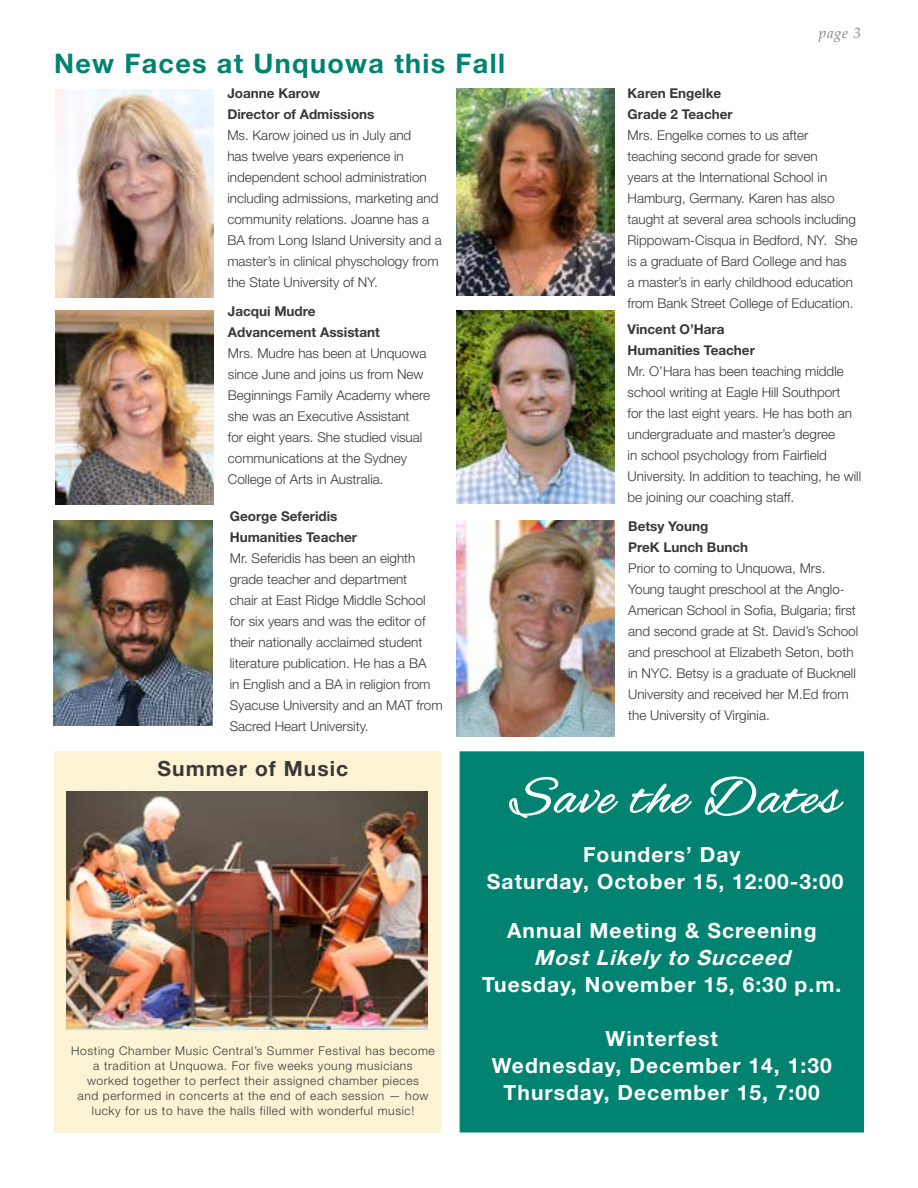
<style>
.page{position:relative;width:918px;height:1188px;background:#fff}
.page>*{position:absolute;margin:0;border:0;box-sizing:border-box;transform-origin:0 0}
.t1{font:55.5px "Alex Brush";letter-spacing:.05em;color:#fff}
.t2{font:700 27px "Helvetica Neue LT Std";letter-spacing:.05em;color:#008370}
.t3{font:700 21px/27px "Helvetica Neue LT Std";letter-spacing:.05em;color:#fff;text-align:center}
.t4{font:italic 700 21px "Helvetica Neue LT Std";color:#fff}
.t5{font:700 21px "Helvetica Neue LT Std";letter-spacing:.05em;color:#383838}
.t6{font:italic 15px "Book Antiqua";color:#848484}
.t7{font:300 13.5px/21px "Helvetica Neue LT Std";color:#383838}
.t8{font:700 13.5px/21px "Helvetica Neue LT Std";color:#383838}
.t9{font:300 12px/15px "Helvetica Neue LT Std";letter-spacing:.05em;color:#383838;text-align:center}
</style>
<div class="page">
<div style="left:54px;top:751px;width:386px;height:381px;background:#fcf2d4"></div>
<img style="left:55px;top:89px;width:159px;height:209px">
<img style="left:55px;top:311px;width:159px;height:194px">
<img style="left:456px;top:88px;width:158px;height:207px">
<img style="left:456px;top:311px;width:158px;height:193px">
<img style="left:67px;top:792px;width:360px;height:238px">
<div style="left:460px;top:752px;width:403px;height:380px;background:#008370"></div>
<svg style="left:509px;top:777px;width:109px;height:41px"></svg>
<svg style="left:630px;top:784px;width:61px;height:29px"></svg>
<svg style="left:705px;top:777px;width:138px;height:39px"></svg>
<div style="left:460px;top:751px;width:404px;height:381px;border:2px solid #008370"></div>
<img style="left:54px;top:521px;width:159px;height:205px">
<img style="left:457px;top:521px;width:158px;height:215px">
<h2 class="t2" style="left:54px;top:47px;width:453px">New Faces at Unquowa this Fall</h2>
<p class="t8" style="left:227px;top:82px;width:149px">Joanne Karow<br>Director of Admissions</p>
<p class="t7" style="left:227px;top:124px;width:216px">Ms. Karow joined us in July and<br>has twelve years experience in independent school administration including admissions, marketing and community relations. Joanne has a BA from Long Island University and a master’s in clinical physchology from the State University of NY.</p>
<p class="t8" style="left:228px;top:301px;width:153px">Jacqui Mudre<br>Advancement Assistant</p>
<p class="t7" style="left:228px;top:343px;width:204px">Mrs. Mudre has been at Unquowa since June and joins us from New<br>Beginnings Family Academy where she was an Executive Assistant<br>for eight years. She studied visual communications at the Sydney<br>College of Arts in Australia.</p>
<p class="t8" style="left:230px;top:505px;width:129px">George Seferidis<br>Humanities Teacher</p>
<p class="t7" style="left:230px;top:547px;width:214px">Mr. Seferidis has been an eighth grade teacher and department<br>chair at East Ridge Middle School for six years and was the editor of their nationally acclaimed student literature publication. He has a BA<br>in English and a BA in religion from<br>Syacuse University and an MAT from<br>Sacred Heart University.</p>
<p class="t6" style="left:819px;top:22px;width:43px">page 3</p>
<p class="t8" style="left:628px;top:82px;width:107px">Karen Engelke<br>Grade 2 Teacher</p>
<p class="t7" style="left:628px;top:124px;width:231px">Mrs. Engelke comes to us after teaching second grade for seven<br>years at the International School in Hamburg, Germany. Karen has also taught at several area schools including Rippowam-Cisqua in Bedford, NY. She is a graduate of Bard College and has<br>a master’s in early childhood education from Bank Street College of Education.</p>
<p class="t8" style="left:628px;top:319px;width:129px">Vincent O’Hara<br>Humanities Teacher</p>
<p class="t7" style="left:628px;top:361px;width:235px">Mr. O’Hara has been teaching middle school writing at Eagle Hill Southport<br>for the last eight years. He has both an undergraduate and master’s degree<br>in school psychology from Fairfield University. In addition to teaching, he will be joining our coaching staff.</p>
<p class="t8" style="left:628px;top:516px;width:122px">Betsy Young<br>PreK Lunch Bunch</p>
<p class="t7" style="left:628px;top:558px;width:232px">Prior to coming to Unquowa, Mrs.<br>Young taught preschool at the Anglo-American School in Sofia, Bulgaria; first and second grade at St. David’s School and preschool at Elizabeth Seton, both in NYC. Betsy is a graduate of Bucknell University and received her M.Ed from the University of Virginia.</p>
<h3 class="t5" style="left:157px;top:756px;width:192px">Summer of Music</h3>
<p class="t9" style="left:71px;top:1043px;width:365px">Hosting Chamber Music Central’s Summer Festival has become a tradition at Unquowa. For five weeks young musicians worked together to perfect their assigned chamber pieces<br>and performed in concerts at the end of each session — how lucky for us to have the halls filled with wonderful music!</p>
<h1 class="t1" style="left:510px;top:766px;width:331px">Save the Dates</h1>
<h3 class="t3" style="left:487px;top:840px;width:358px">Founders’ Day<br>Saturday, October 15, 12:00-3:00</h3>
<h3 class="t3" style="left:507px;top:917px;width:311px">Annual Meeting &amp; Screening</h3>
<h3 class="t4" style="left:534px;top:945px;width:264px">MostLikely to Succeed</h3>
<h3 class="t3" style="left:482px;top:971px;width:361px">Tuesday, November 15, 6:30 p.m.</h3>
<h3 class="t3" style="left:492px;top:1025px;width:341px">Winterfest<br>Wednesday, December 14, 1:30<br>Thursday, December 15, 7:00</h3>
</div>
